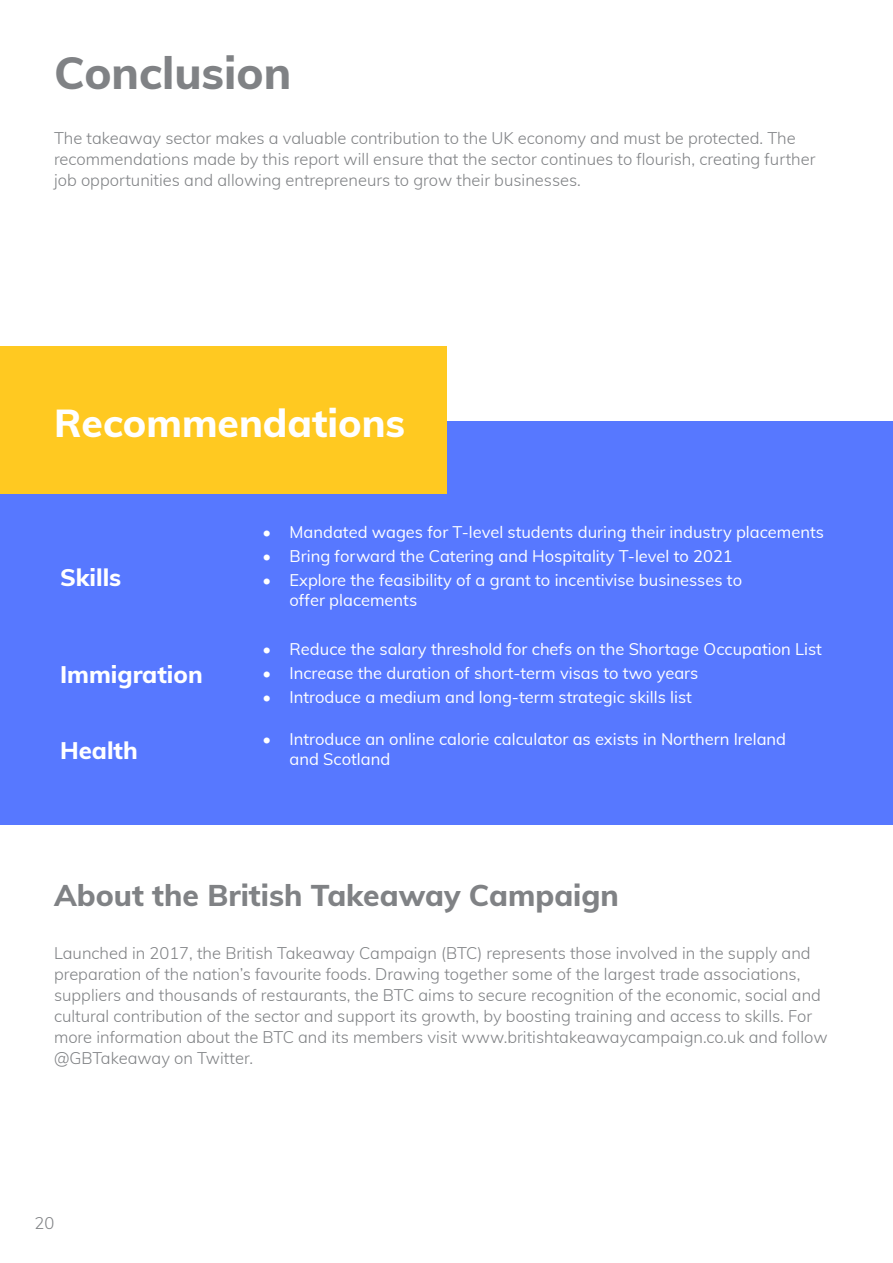
<style>
.page{position:relative;width:893px;height:1263px;background:#fff}
.page>*{position:absolute;margin:0;border:0;box-sizing:border-box;transform-origin:0 0}
.Headline{font:800 45px "Muli";color:#808285}
.Headline-2{font:800 39px "Muli";color:#fff}
.t1{font:800 30px "Muli";color:#808285}
.t2{font:800 24px "Muli";color:#fff}
.t3{font:300 16.5px/21px "Muli";color:#808285}
.t4{font:16.5px/19.8px "Muli";color:#fff}
</style>
<div class="page">
<div style="left:0;top:421px;width:893px;height:403px;background:#5778ff"></div>
<div style="left:0;top:346px;width:446px;height:148px;background:#ffc921"></div>
<p class="Headline" style="left:54px;top:40px;width:239px">Conclusion</p>
<p class="t3" style="left:54px;top:127px;width:763px">The takeaway sector makes a valuable contribution to the UK economy and must be protected. The recommendations made by this report will ensure that the sector continues to flourish, creating further job opportunities and allowing entrepreneurs to grow their businesses.</p>
<p class="Headline-2" style="left:54px;top:394px;width:353px">Recommendations</p>
<p class="t2" style="left:60px;top:560px;width:63px">Skills</p>
<p class="t2" style="left:60px;top:656px;width:144px">Immigration</p>
<p class="t4" style="left:263px;top:522px;width:563px">• Mandated wages for T-level students during their industry placements</p>
<p class="t4" style="left:263px;top:546px;width:472px">• Bring forward the Catering and Hospitality T-level to 2021</p>
<p class="t4" style="left:290px;top:570px;width:454px;text-indent:-27px">• Explore the feasibility of a grant to incentivise businesses to offer placements</p>
<p class="t4" style="left:263px;top:638px;width:561px">• Reduce the salary threshold for chefs on the Shortage Occupation List</p>
<p class="t4" style="left:263px;top:662px;width:437px">• Increase the duration of short-term visas to two years</p>
<p class="t4" style="left:263px;top:686px;width:431px">• Introduce a medium and long-term strategic skills list</p>
<p class="t2" style="left:60px;top:733px;width:79px">Health</p>
<p class="t4" style="left:290px;top:728px;width:498px;text-indent:-27px">• Introduce an online calorie calculator as exists in Northern Ireland and Scotland</p>
<p class="t1" style="left:54px;top:873px;width:566px">About the British Takeaway Campaign</p>
<p class="t3" style="left:54px;top:941px;width:775px">Launched in 2017, the British Takeaway Campaign (BTC) represents those involved in the supply and preparation of the nation’s favourite foods. Drawing together some of the largest trade associations, suppliers and thousands of restaurants, the BTC aims to secure recognition of the economic, social and cultural contribution of the sector and support its growth, by boosting training and access to skills. For more information about the BTC and its members visit www.britishtakeawaycampaign.co.uk and follow @GBTakeaway on Twitter.</p>
<p class="t3" style="left:34px;top:1212px;width:21px">20</p>
</div>
